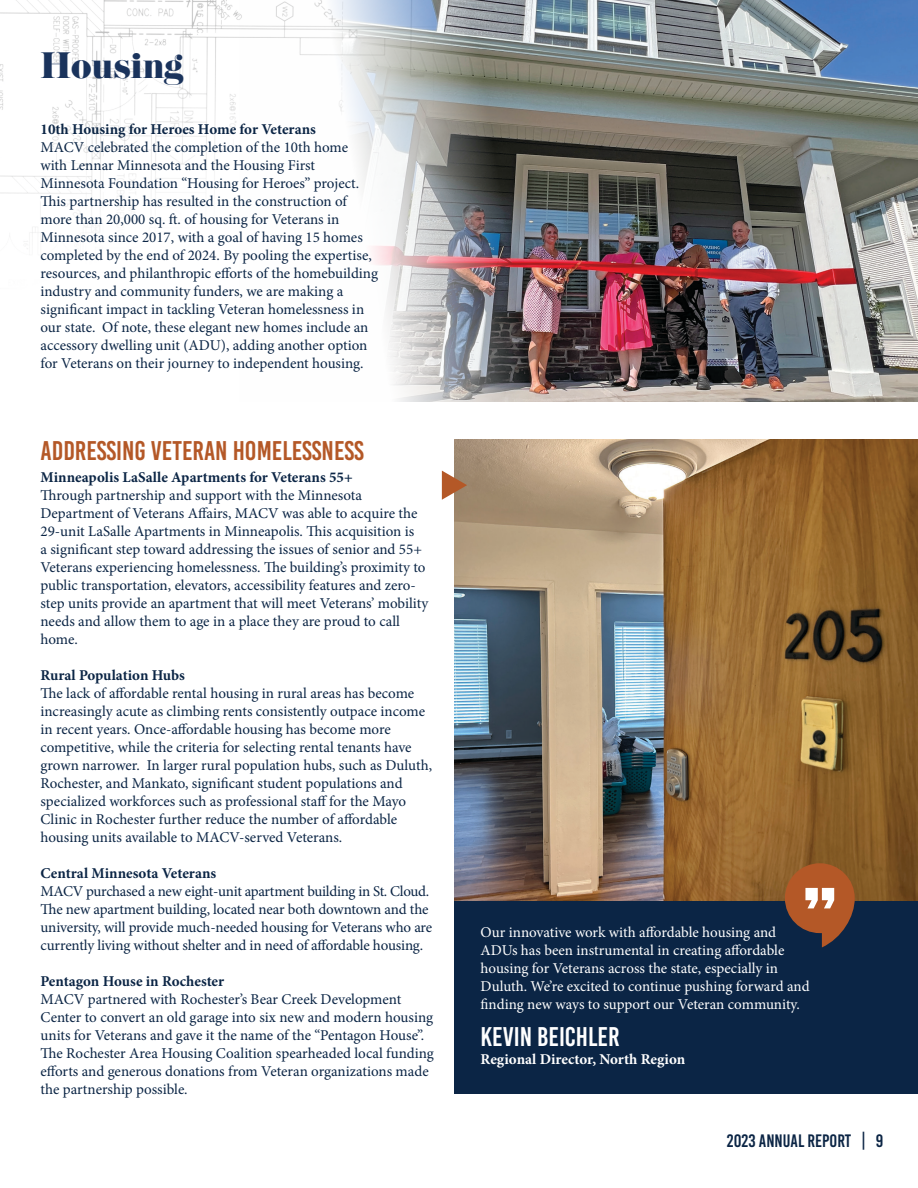
<style>
.page{position:relative;width:918px;height:1188px;background:#fff}
.page>*{position:absolute;margin:0;border:0;box-sizing:border-box;transform-origin:0 0}
.t1{font:32.1px "Eloquent JF Pro";color:#1a335c}
.t2{font:27px "Bebas Kai";color:#b45827}
.t3{font:27px "Bebas Kai";color:#fff}
.t4{font:18px "Bebas Kai";color:#0b2545}
.t5{font:15px/18px "Minion Pro";letter-spacing:-.005em;color:#0b2545}
.t6{font:15px/18px "Minion Pro";letter-spacing:-.005em;color:#fff}
.t7{font:700 15px "Minion Pro";color:#0b2545}
.t8{font:700 15px "Minion Pro";color:#fff}
</style>
<div class="page">
<img style="left:454px;top:440px;width:464px;height:461px">
<img style="left:0;top:0;width:672px;height:454px">
<img style="left:239px;top:0;width:679px;height:402px">
<div style="left:454px;top:901px;width:464px;height:193px;background:#0b2545"></div>
<svg style="left:785px;top:863px;width:70px;height:84px"></svg>
<svg style="left:442px;top:471px;width:25px;height:29px"></svg>
<p class="t1" style="left:40px;top:49px;width:145px">Housing</p>
<p class="t7" style="left:40px;top:119px;width:277px">10th Housing for Heroes Home for Veterans</p>
<p class="t5" style="left:40px;top:139px;width:339px">MACV celebrated the completion of the 10th home with Lennar Minnesota and the Housing First Minnesota Foundation “Housing for Heroes” project.<br>This partnership has resulted in the construction of more than 20,000 sq. ft. of housing for Veterans in Minnesota since 2017, with a goal of having 15 homes completed by the end of 2024. By pooling the expertise, resources, and philanthropic efforts of the homebuilding industry and community funders, we are making a significant impact in tackling Veteran homelessness in our state. Of note, these elegant new homes include an accessory dwelling unit (ADU), adding another option for Veterans on their journey to independent housing.</p>
<p class="t2" style="left:40px;top:436px;width:325px">ADDRESSING VETERAN HOMELESSNESS</p>
<p class="t7" style="left:40px;top:466px;width:314px">Minneapolis LaSalle Apartments for Veterans 55+</p>
<p class="t5" style="left:40px;top:486px;width:389px">Through partnership and support with the Minnesota Department of Veterans Affairs, MACV was able to acquire the 29-unit LaSalle Apartments in Minneapolis. This acquisition is<br>a significant step toward addressing the issues of senior and 55+ Veterans experiencing homelessness. The building’s proximity to public transportation, elevators, accessibility features and zero&shy;step units provide an apartment that will meet Veterans’ mobility needs and allow them to age in a place they are proud to call home.</p>
<p class="t7" style="left:40px;top:664px;width:146px">Rural Population Hubs</p>
<p class="t5" style="left:40px;top:684px;width:393px">The lack of affordable rental housing in rural areas has become increasingly acute as climbing rents consistently outpace income in recent years. Once-affordable housing has become more competitive, while the criteria for selecting rental tenants have grown narrower. In larger rural population hubs, such as Duluth, Rochester, and Mankato, significant student populations and specialized workforces such as professional staff for the Mayo Clinic in Rochester further reduce the number of affordable housing units available to MACV-served Veterans.</p>
<p class="t7" style="left:40px;top:862px;width:177px">Central Minnesota Veterans</p>
<p class="t5" style="left:40px;top:882px;width:393px">MACV purchased a new eight-unit apartment building in St. Cloud.<br>The new apartment building, located near both downtown and the university, will provide much-needed housing for Veterans who are currently living without shelter and in need of affordable housing.</p>
<p class="t7" style="left:40px;top:970px;width:185px">Pentagon House in Rochester</p>
<p class="t5" style="left:40px;top:990px;width:395px">MACV partnered with Rochester’s Bear Creek Development Center to convert an old garage into six new and modern housing units for Veterans and gave it the name of the “Pentagon House”.<br>The Rochester Area Housing Coalition spearheaded local funding efforts and generous donations from Veteran organizations made the partnership possible.</p>
<p class="t6" style="left:481px;top:924px;width:331px">Our innovative work with affordable housing and ADUs has been instrumental in creating affordable housing for Veterans across the state, especially in Duluth. We’re excited to continue pushing forward and finding new ways to support our Veteran community.</p>
<p class="t3" style="left:481px;top:1022px;width:141px">KEVIN BEICHLER</p>
<p class="t8" style="left:481px;top:1049px;width:206px">Regional Director, North Region</p>
<p class="t4" style="left:727px;top:1131px;width:158px">2023 ANNUAL REPORT | 9</p>
</div>
